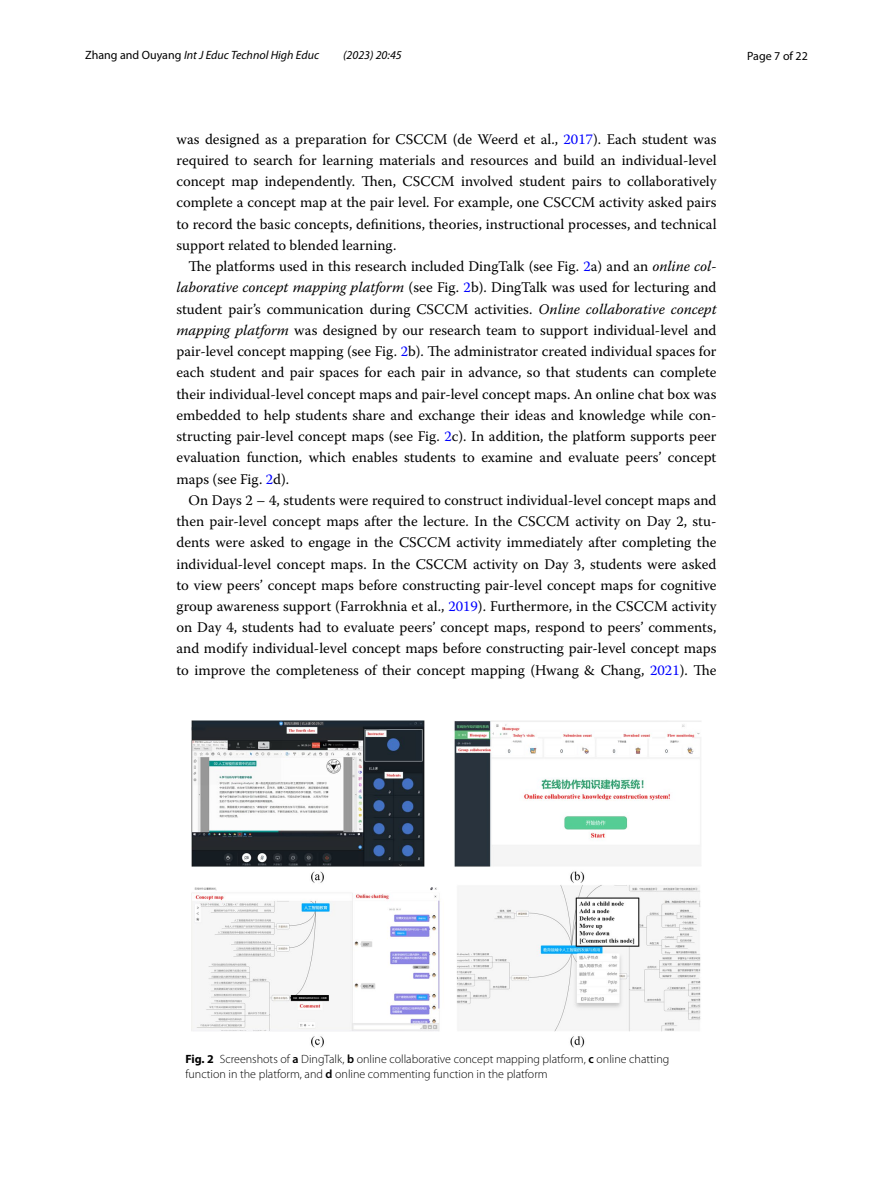
<style>
.page{position:relative;width:893px;height:1187px;background:#fff}
.page>*{position:absolute;margin:0;border:0;box-sizing:border-box;transform-origin:0 0}
.t1{font:14.7px/21.3px "Warnock Pro";color:#000;text-align:justify}
.t2{font:300 12px/15px "Myriad Pro";color:#000}
.t3{font:italic 12px "Myriad Pro";color:#000}
.t4{font:12px "Myriad Pro";color:#000}
.s1{font-style:normal}
.s2{color:#00f}
.s3{font-style:italic}
.s4{font-weight:700}
.s5{font-weight:600}
</style>
<div class="page">
<img style="left:191px;top:720px;width:510px;height:327px">
<p class="t3" style="left:85px;top:48px;width:236px"><span class="s1">Zhang and Ouyang</span> Int J Educ Technol High Educ</p>
<p class="t3" style="left:343px;top:48px;width:60px">(2023) 20:45</p>
<p class="t4" style="left:747px;top:48px;width:62px">Page 7 of 22</p>
<p class="t1" style="left:176px;top:128px;width:542px">was designed as a preparation for CSCCM (de Weerd et al., <span class="s2">2017</span>). Each student was required to search for learning materials and resources and build an individual-level concept map independently. Then, CSCCM involved student pairs to collaboratively complete a concept map at the pair level. For example, one CSCCM activity asked pairs to record the basic concepts, definitions, theories, instructional processes, and technical support related to blended learning.</p>
<p class="t1" style="left:176px;top:255px;width:542px;text-indent:12px">The platforms used in this research included DingTalk (see Fig. <span class="s2">2</span>a) and an <span class="s3">online col&shy;laborative concept mapping platform</span> (see Fig. <span class="s2">2</span>b). DingTalk was used for lecturing and student pair’s communication during CSCCM activities. <span class="s3">Online collaborative concept mapping platform</span> was designed by our research team to support individual-level and pair-level concept mapping (see Fig. <span class="s2">2</span>b). The administrator created individual spaces for each student and pair spaces for each pair in advance, so that students can complete their individual-level concept maps and pair-level concept maps. An online chat box was embedded to help students share and exchange their ideas and knowledge while con&shy;structing pair-level concept maps (see Fig. <span class="s2">2</span>c). In addition, the platform supports peer evaluation function, which enables students to examine and evaluate peers’ concept maps (see Fig. <span class="s2">2</span>d).</p>
<p class="t1" style="left:176px;top:489px;width:542px;text-indent:12px">On Days 2 – 4, students were required to construct individual-level concept maps and then pair-level concept maps after the lecture. In the CSCCM activity on Day 2, stu&shy;dents were asked to engage in the CSCCM activity immediately after completing the individual-level concept maps. In the CSCCM activity on Day 3, students were asked to view peers’ concept maps before constructing pair-level concept maps for cognitive group awareness support (Farrokhnia et al., <span class="s2">2019</span>). Furthermore, in the CSCCM activity on Day 4, students had to evaluate peers’ concept maps, respond to peers’ comments, and modify individual-level concept maps before constructing pair-level concept maps to improve the completeness of their concept mapping (Hwang &amp; Chang, <span class="s2">2021</span>). The</p>
<p class="t2" style="left:185px;top:1051px;width:485px"><span class="s4">Fig. 2</span> Screenshots of <span class="s5">a</span> DingTalk, <span class="s5">b</span> online collaborative concept mapping platform, <span class="s5">c</span> online chatting function in the platform, and <span class="s5">d</span> online commenting function in the platform</p>
</div>
